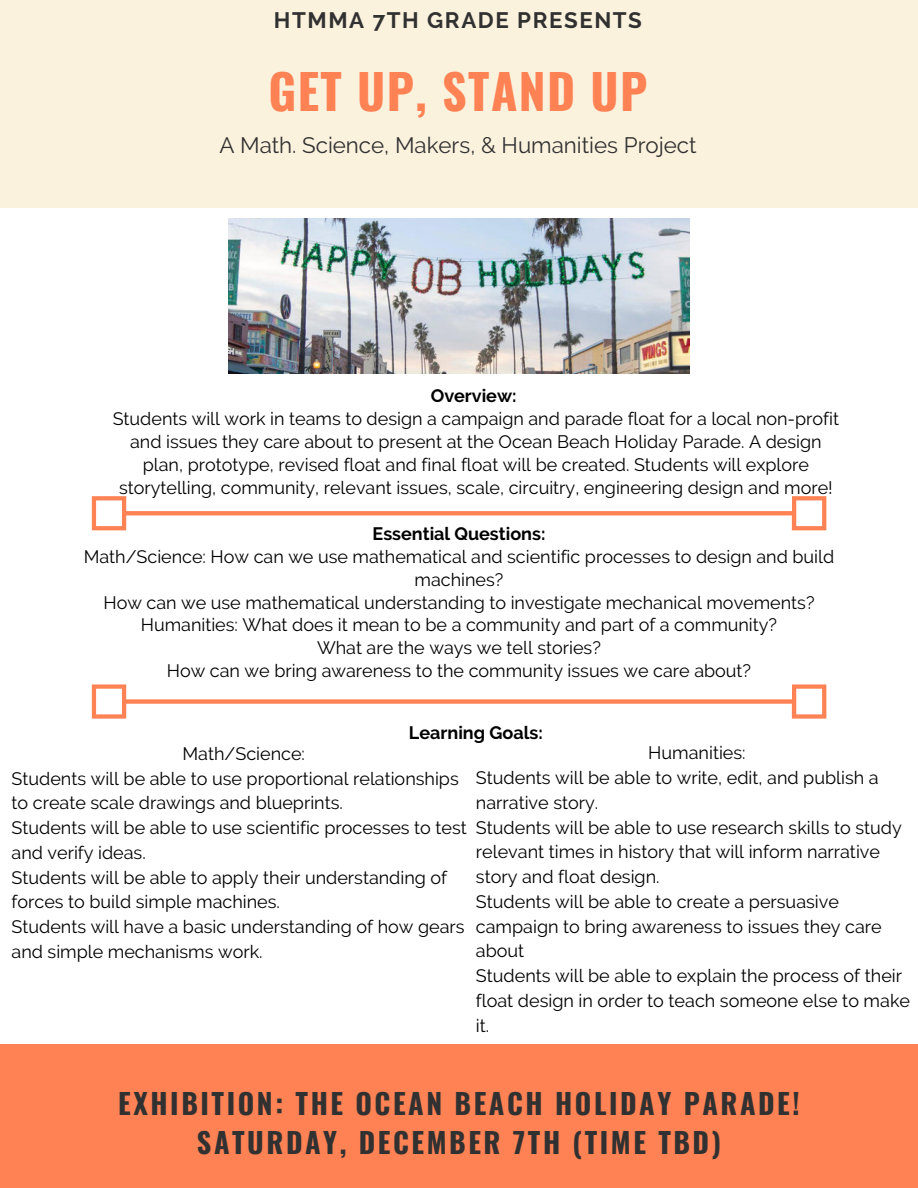
<style>
.page{position:relative;width:918px;height:1188px;background:#fff}
.page>*{position:absolute;margin:0;border:0;box-sizing:border-box;transform-origin:0 0}
.t1{font:700 48px "Oswald";letter-spacing:.03em;color:#ff8254}
.t2{font:700 28.35px/38.8px "Oswald";letter-spacing:.09em;color:#313131;text-align:center}
.t3{font:22.35px "Raleway";color:#313131}
.t4{font:700 22.35px "Raleway";letter-spacing:.07em;color:#313131}
.t5{font:18px/24.8px "Raleway";color:#000;text-align:center}
.t6{font:700 18px "Raleway";color:#000}
</style>
<div class="page">
<div style="left:0;top:1045px;width:918px;height:143px;background:#ff8254"></div>
<div style="left:0;top:0;width:917px;height:208px;background:#fbf2de"></div>
<img style="left:228px;top:219px;width:461px;height:155px">
<svg style="left:92px;top:684px;width:734px;height:35px"></svg>
<svg style="left:92px;top:496px;width:734px;height:34px"></svg>
<p class="t4" style="left:274px;top:7px;width:369px">HTMMA 7TH GRADE PRESENTS</p>
<h1 class="t1" style="left:268px;top:54px;width:381px">GET UP, STAND UP</h1>
<p class="t3" style="left:219px;top:132px;width:479px">A Math. Science, Makers, &amp; Humanities Project</p>
<p class="t6" style="left:431px;top:385px;width:87px">Overview:</p>
<p class="t5" style="left:113px;top:407px;width:728px;line-height:23.1px">Students will work in teams to design a campaign and parade float for a local non-profit and issues they care about to present at the Ocean Beach Holiday Parade. A design plan, prototype, revised float and final float will be created. Students will explore storytelling, community, relevant issues, scale, circuitry, engineering design and more!</p>
<p class="t6" style="left:373px;top:523px;width:174px">Essential Questions:</p>
<p class="t5" style="left:84px;top:545px;width:752px;line-height:22.8px">Math/Science: How can we use mathematical and scientific processes to design and build machines?<br>How can we use mathematical understanding to investigate mechanical movements?<br>Humanities: What does it mean to be a community and part of a community?<br>What are the ways we tell stories?<br>How can we bring awareness to the community issues we care about?</p>
<p class="t6" style="left:409px;top:722px;width:136px">Learning Goals:</p>
<p class="t5" style="left:476px;top:741px;width:436px;text-align:left;text-indent:172px">Humanities:<br>Students will be able to write, edit, and publish a narrative story.<br>Students will be able to use research skills to study relevant times in history that will inform narrative story and float design.<br>Students will be able to create a persuasive campaign to bring awareness to issues they care about<br>Students will be able to explain the process of their float design in order to teach someone else to make it.</p>
<p class="t5" style="left:12px;top:741px;width:457px;text-align:left;text-indent:171px">Math/Science:<br>Students will be able to use proportional relationships to create scale drawings and blueprints.<br>Students will be able to use scientific processes to test and verify ideas.<br>Students will be able to apply their understanding of forces to build simple machines.<br>Students will have a basic understanding of how gears and simple mechanisms work.</p>
<h2 class="t2" style="left:118px;top:1083px;width:683px">EXHIBITION: THE OCEAN BEACH HOLIDAY PARADE!<br>SATURDAY, DECEMBER 7TH (TIME TBD)</h2>
</div>
